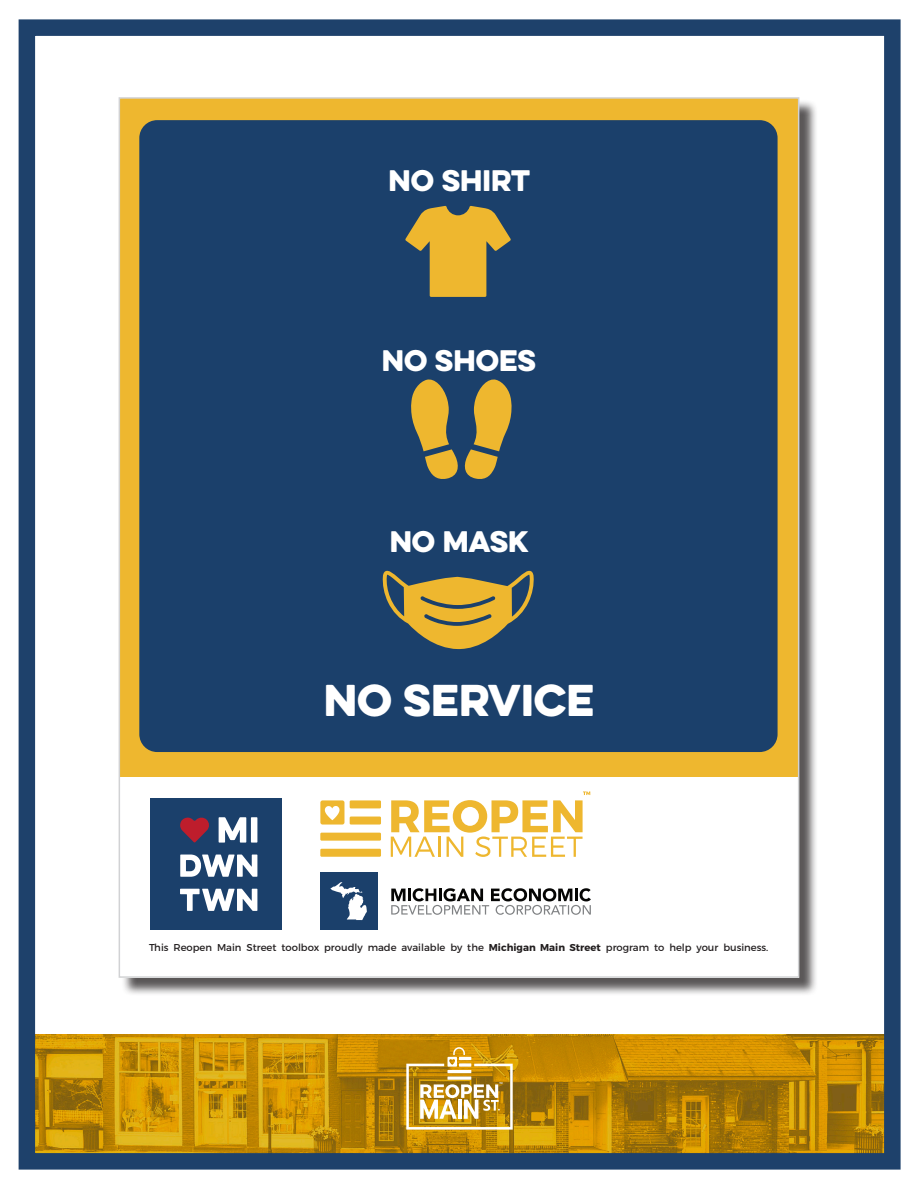
<style>
.page{position:relative;width:918px;height:1188px;background:#fff}
.page>*{position:absolute;margin:0;border:0;box-sizing:border-box;transform-origin:0 0}
.t1{font:39.9px "Eveleth Clean";color:#fff}
.t2{font:26.7px "Eveleth Clean";color:#fff}
.t3{font:10.05px "Montserrat";color:#231f20}
.s1{font-weight:700}
</style>
<div class="page">
<img style="left:36px;top:1035px;width:848px;height:118px">
<div style="left:19px;top:19px;width:882px;height:1151px;border:16px solid #1e416b"></div>
<svg style="left:406px;top:1047px;width:107px;height:83px"></svg>
<div style="left:121px;top:99px;width:697px;height:897px;background:#231f20;opacity:.75"></div>
<div style="left:119px;top:98px;width:680px;height:879px;background:#fff"></div>
<div style="left:119px;top:98px;width:679px;height:678px;background:#eeb72f"></div>
<div style="left:139px;top:120px;width:639px;height:632px;background:#1b406b;border-radius:18px"></div>
<svg style="left:382px;top:570px;width:152px;height:80px"></svg>
<svg style="left:405px;top:206px;width:106px;height:91px"></svg>
<svg style="left:411px;top:379px;width:101px;height:100px"></svg>
<div style="left:350px;top:800px;width:31px;height:8px;background:#eeb72f"></div>
<div style="left:350px;top:817px;width:31px;height:8px;background:#eeb72f"></div>
<div style="left:320px;top:833px;width:61px;height:8px;background:#eeb72f"></div>
<div style="left:320px;top:849px;width:61px;height:8px;background:#eeb72f"></div>
<svg style="left:320px;top:800px;width:24px;height:25px"></svg>
<svg style="left:391px;top:791px;width:199px;height:66px"></svg>
<div style="left:150px;top:798px;width:132px;height:132px;background:#1b406b"></div>
<svg style="left:180px;top:817px;width:29px;height:26px"></svg>
<svg style="left:219px;top:817px;width:27px;height:26px"></svg>
<div style="left:251px;top:817px;width:6px;height:26px;background:#fff"></div>
<svg style="left:180px;top:855px;width:77px;height:22px"></svg>
<svg style="left:180px;top:889px;width:77px;height:22px"></svg>
<div style="left:320px;top:872px;width:58px;height:58px;background:#1b406b"></div>
<svg style="left:330px;top:882px;width:37px;height:38px"></svg>
<svg style="left:391px;top:888px;width:200px;height:27px"></svg>
<p class="t2" style="left:389px;top:160px;width:143px">NO SHIRT</p>
<p class="t2" style="left:382px;top:340px;width:156px">NO SHOES</p>
<p class="t2" style="left:390px;top:521px;width:141px">NO MASK</p>
<p class="t1" style="left:324px;top:670px;width:272px">NO SERVICE</p>
<p class="t3" style="left:149px;top:941px;width:621px">This Reopen Main Street toolbox proudly made available by the <span class="s1">Michigan Main Street</span> program to help your business.</p>
</div>
